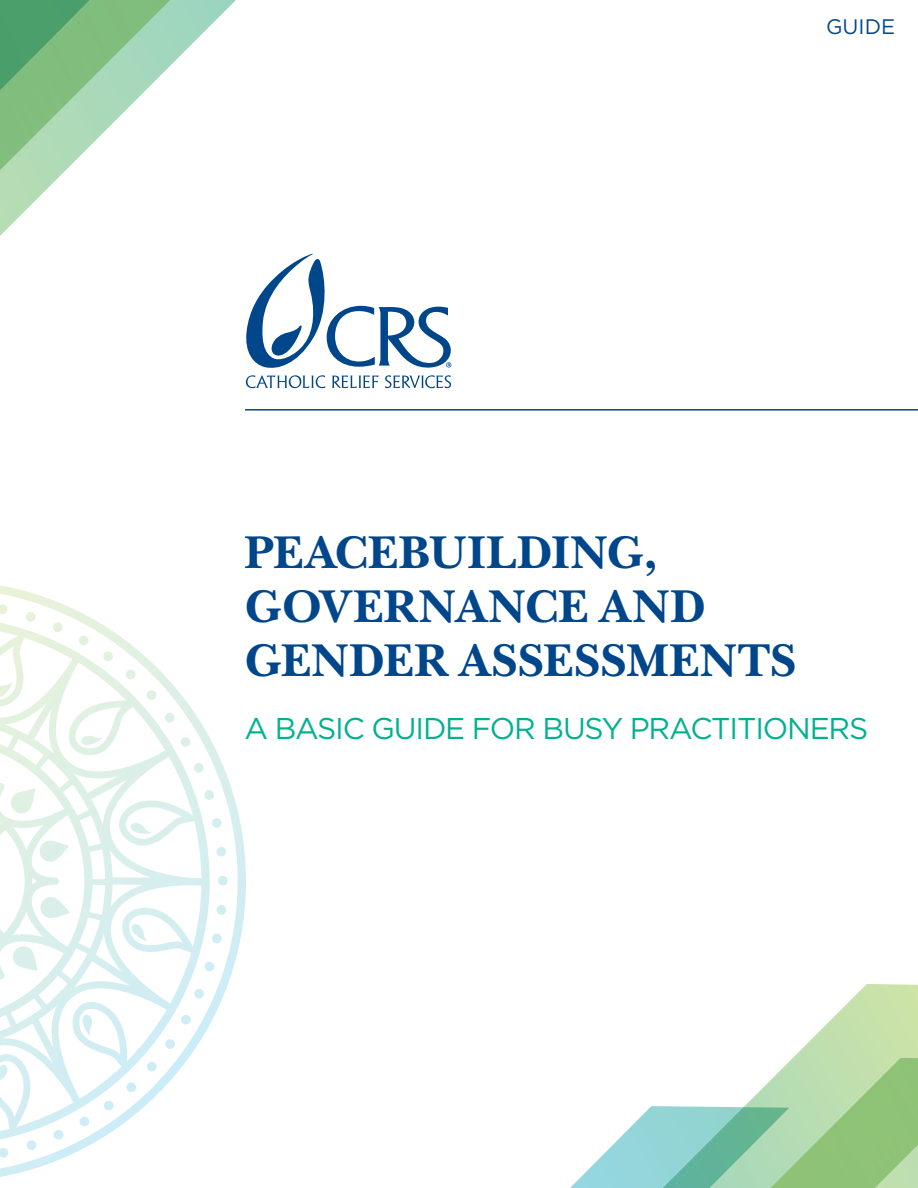
<style>
.page{position:relative;width:918px;height:1188px;background:#fff}
.page>*{position:absolute;margin:0;border:0;box-sizing:border-box;transform-origin:0 0}
.t1{font:700 48px/54px "New Baskerville Std";letter-spacing:.01em;color:#00468b}
.t2{font:30px "Gotham";letter-spacing:-.04em;color:#00b18f}
.t3{font:21px "Gotham";color:#00468b}
</style>
<div class="page">
<svg style="left:246px;top:259px;width:205px;height:129px"></svg>
<hr style="left:245px;top:409px;width:673px;height:2px;background:#00468b">
<svg style="left:0;top:585px;width:246px;height:592px"></svg>
<svg style="left:27px;top:1145px;width:10px;height:6px"></svg>
<svg style="left:0;top:1148px;width:9px;height:10px"></svg>
<svg style="left:216px;top:847px;width:10px;height:10px"></svg>
<svg style="left:210px;top:790px;width:5px;height:10px"></svg>
<svg style="left:218px;top:876px;width:10px;height:10px"></svg>
<svg style="left:217px;top:905px;width:9px;height:10px"></svg>
<svg style="left:210px;top:962px;width:5px;height:10px"></svg>
<svg style="left:212px;top:934px;width:10px;height:10px"></svg>
<svg style="left:212px;top:818px;width:10px;height:10px"></svg>
<svg style="left:0;top:605px;width:8px;height:10px"></svg>
<svg style="left:26px;top:612px;width:10px;height:5px"></svg>
<svg style="left:0;top:617px;width:210px;height:528px"></svg>
<svg style="left:83px;top:1015px;width:9px;height:20px"></svg>
<svg style="left:0;top:1065px;width:8px;height:20px"></svg>
<svg style="left:0;top:682px;width:12px;height:16px"></svg>
<svg style="left:81px;top:736px;width:21px;height:9px"></svg>
<svg style="left:130px;top:823px;width:21px;height:11px"></svg>
<svg style="left:131px;top:924px;width:16px;height:17px"></svg>
<svg style="left:793px;top:984px;width:125px;height:74px"></svg>
<svg style="left:570px;top:1058px;width:348px;height:130px"></svg>
<svg style="left:0;top:171px;width:318px;height:197px"></svg>
<svg style="left:0;top:0;width:236px;height:171px"></svg>
<p class="t3" style="left:826px;top:13px;width:71px">GUIDE</p>
<p class="t1" style="left:244px;top:525px;width:554px">PEACEBUILDING,<br>GOVERNANCE AND<br>GENDER ASSESSMENTS</p>
<p class="t2" style="left:244px;top:709px;width:625px">A BASIC GUIDE FOR BUSY PRACTITIONERS</p>
</div>
